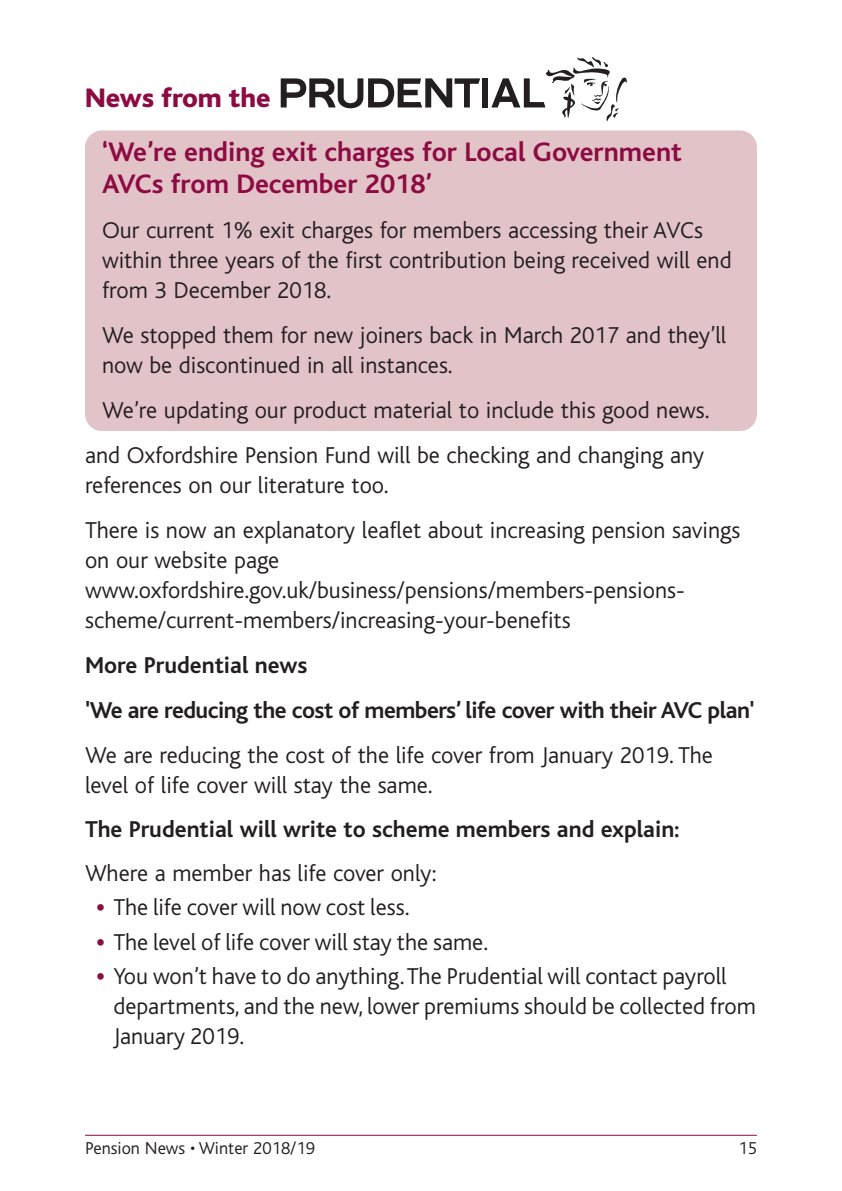
<style>
.page{position:relative;width:842px;height:1191px;background:#fff}
.page>*{position:absolute;margin:0;border:0;box-sizing:border-box;transform-origin:0 0}
.t1{font:700 28px/32px "Bliss";color:#8c0b42}
.t2{font:800 28px "Bliss";color:#8c0b42}
.t3{font:300 24px/30px "Bliss";color:#231f20}
.t4{font:700 24px "Bliss";letter-spacing:-.01em;color:#231f20}
.t5{font:300 18px "Bliss";color:#231f20}
.s1{font-weight:800;color:#8c0b42}
</style>
<div class="page">
<hr style="left:85px;top:1134px;width:672px;height:1px;background:#8c0b42">
<div style="left:85px;top:130px;width:672px;height:301px;background:#e2c3c7;border-radius:17px"></div>
<div style="left:482px;top:78px;width:6px;height:29px;background:#231f20"></div>
<svg style="left:491px;top:57px;width:136px;height:64px"></svg>
<svg style="left:281px;top:78px;width:199px;height:30px"></svg>
<p class="t2" style="left:85px;top:87px;width:187px">News from the</p>
<p class="t1" style="left:102px;top:139px;width:581px">‘We’re ending exit charges for Local Government<br>AVCs from December 2018’</p>
<p class="t3" style="left:102px;top:218px;width:631px">Our current 1% exit charges for members accessing their AVCs within three years of the first contribution being received will end from 3 December 2018.</p>
<p class="t3" style="left:102px;top:323px;width:626px">We stopped them for new joiners back in March 2017 and they’ll now be discontinued in all instances.</p>
<p class="t3" style="left:102px;top:398px;width:609px">We’re updating our product material to include this good news.</p>
<p class="t3" style="left:85px;top:443px;width:621px">and Oxfordshire Pension Fund will be checking and changing any references on our literature too.</p>
<p class="t3" style="left:85px;top:518px;width:657px">There is now an explanatory leaflet about increasing pension savings on our website page www.oxfordshire.gov.uk/business/pensions/members-pensions&shy;scheme/current-members/increasing-your-benefits</p>
<p class="t4" style="left:85px;top:656px;width:224px">More Prudential news</p>
<p class="t4" style="left:85px;top:701px;width:671px">'We are reducing the cost of members’ life cover with their AVC plan'</p>
<p class="t3" style="left:85px;top:742px;width:629px">We are reducing the cost of the life cover from January 2019. The level of life cover will stay the same.</p>
<p class="t4" style="left:85px;top:819px;width:596px">The Prudential will write to scheme members and explain:</p>
<p class="t3" style="left:85px;top:860px;width:353px">Where a member has life cover only:</p>
<p class="t3" style="left:96px;top:894px;width:315px"><span class="s1">•</span> The life cover will now cost less.</p>
<p class="t3" style="left:96px;top:929px;width:393px"><span class="s1">•</span> The level of life cover will stay the same.</p>
<p class="t3" style="left:113px;top:963px;width:644px;text-indent:-17px"><span class="s1">•</span> You won’t have to do anything. The Prudential will contact payroll departments, and the new, lower premiums should be collected from<br>January 2019.</p>
<p class="t5" style="left:85px;top:1141px;width:231px">Pension News • Winter 2018/19</p>
<p class="t5" style="left:738px;top:1141px;width:20px">15</p>
</div>
